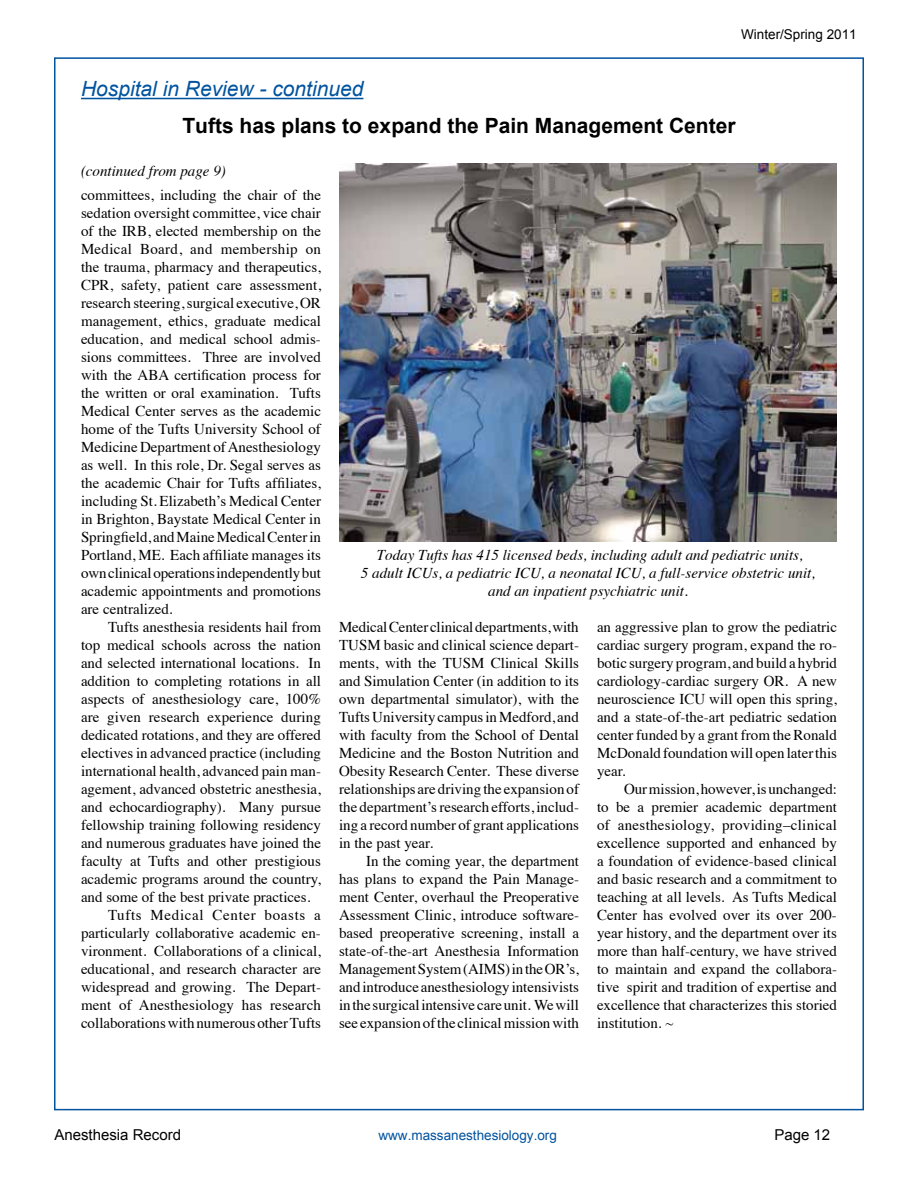
<style>
.page{position:relative;width:918px;height:1188px;background:#fff}
.page>*{position:absolute;margin:0;border:0;box-sizing:border-box;transform-origin:0 0}
.t1{font:700 21px "Arial";color:#000}
.t2{font:italic 21px "Arial";color:#00539f}
.t3{font:15px/18px "Times";color:#000;text-align:justify}
.t4{font:italic 15px/18px "Times";color:#000;text-align:center}
.t5{font:15px "Times";letter-spacing:.045em;color:#000}
.t6{font:15px "Arial";color:#000}
.t7{font:13.5px "Arial";color:#00539f}
.t8{font:13.5px "Arial";color:#000}
</style>
<div class="page">
<div style="left:54px;top:57px;width:810px;height:1053px;background:#fff;border:2px solid #00539f"></div>
<hr style="left:81px;top:98px;width:282px;height:1px;background:#00539f">
<img style="left:339px;top:163px;width:498px;height:378px">
<h1 class="t2" style="left:81px;top:75px;width:284px">Hospital in Review - continued</h1>
<p class="t8" style="left:741px;top:26px;width:117px">Winter/Spring 2011</p>
<h1 class="t1" style="left:182px;top:112px;width:555px">Tufts has plans to expand the Pain Management Center</h1>
<p class="t4" style="left:81px;top:161px;width:146px">(continued from page 9)</p>
<p class="t3" style="left:81px;top:185px;width:242px">committees, including the chair of the sedation oversight committee, vice chair of the IRB, elected membership on the Medical Board, and membership on the trauma, pharmacy and therapeutics, CPR, safety, patient care assessment, research steering, surgical executive, OR management, ethics, graduate medical education, and medical school admis&shy;sions committees. Three are involved with the ABA certification process for the written or oral examination. Tufts Medical Center serves as the academic home of the Tufts University School of Medicine Department of Anesthesiology as well. In this role, Dr. Segal serves as the academic Chair for Tufts affiliates, including St. Elizabeth’s Medical Center in Brighton, Baystate Medical Center in Springfield, and Maine Medical Center in Portland, ME. Each affiliate manages its own clinical operations independently but academic appointments and promotions are centralized.</p>
<p class="t3" style="left:108px;top:617px;width:214px">Tufts anesthesia residents hail from</p>
<p class="t3" style="left:81px;top:635px;width:241px">top medical schools across the nation</p>
<p class="t3" style="left:81px;top:653px;width:241px">and selected international locations. In</p>
<p class="t3" style="left:81px;top:671px;width:242px">addition to completing rotations in all</p>
<p class="t3" style="left:81px;top:689px;width:241px">aspects of anesthesiology care, 100%</p>
<p class="t3" style="left:81px;top:707px;width:241px">are given research experience during</p>
<p class="t3" style="left:81px;top:725px;width:242px">dedicated rotations, and they are offered</p>
<p class="t3" style="left:81px;top:743px;width:242px">electives in advanced practice (including</p>
<p class="t3" style="left:81px;top:761px;width:242px">international health, advanced pain man-</p>
<p class="t3" style="left:81px;top:779px;width:241px">agement, advanced obstetric anesthesia,</p>
<p class="t3" style="left:81px;top:797px;width:242px">and echocardiography). Many pursue</p>
<p class="t3" style="left:81px;top:815px;width:242px">fellowship training following residency</p>
<p class="t3" style="left:81px;top:833px;width:241px">and numerous graduates have joined the</p>
<p class="t3" style="left:81px;top:851px;width:241px">faculty at Tufts and other prestigious</p>
<p class="t3" style="left:81px;top:869px;width:241px">academic programs around the country,</p>
<p class="t3" style="left:81px;top:887px;width:231px">and some of the best private practices.</p>
<p class="t5" style="left:108px;top:901px;width:214px">Tufts Medical Center boasts a</p>
<p class="t3" style="left:81px;top:923px;width:241px">particularly collaborative academic en-</p>
<p class="t3" style="left:81px;top:941px;width:242px">vironment. Collaborations of a clinical,</p>
<p class="t3" style="left:81px;top:959px;width:242px">educational, and research character are</p>
<p class="t3" style="left:81px;top:977px;width:241px">widespread and growing. The Depart-</p>
<p class="t3" style="left:81px;top:995px;width:242px">ment of Anesthesiology has research</p>
<p class="t3" style="left:81px;top:1013px;width:242px">collaborations with numerous other Tufts</p>
<p class="t4" style="left:361px;top:545px;width:456px">Today Tufts has 415 licensed beds, including adult and pediatric units,<br>5 adult ICUs, a pediatric ICU, a neonatal ICU, a full-service obstetric unit, and an inpatient psychiatric unit.</p>
<p class="t3" style="left:339px;top:617px;width:242px">Medical Center clinical departments, with TUSM basic and clinical science depart&shy;ments, with the TUSM Clinical Skills and Simulation Center (in addition to its own departmental simulator), with the Tufts University campus in Medford, and with faculty from the School of Dental Medicine and the Boston Nutrition and Obesity Research Center. These diverse relationships are driving the expansion of the department’s research efforts, includ&shy;ing a record number of grant applications in the past year.</p>
<p class="t3" style="left:339px;top:851px;width:242px;text-indent:27px">In the coming year, the department has plans to expand the Pain Manage&shy;ment Center, overhaul the Preoperative Assessment Clinic, introduce software&shy;based preoperative screening, install a state-of-the-art Anesthesia Information Management System (AIMS) in the OR’s, and introduce anesthesiology intensivists in the surgical intensive care unit. We will see expansion of the clinical mission with</p>
<p class="t3" style="left:597px;top:617px;width:242px">an aggressive plan to grow the pediatric cardiac surgery program, expand the ro&shy;botic surgery program, and build a hybrid cardiology-cardiac surgery OR. A new neuroscience ICU will open this spring, and a state-of-the-art pediatric sedation center funded by a grant from the Ronald McDonald foundation will open later this year.</p>
<p class="t3" style="left:597px;top:779px;width:242px;text-indent:27px">Our mission, however, is unchanged: to be a premier academic department of anesthesiology, providing–clinical excellence supported and enhanced by a foundation of evidence-based clinical and basic research and a commitment to teaching at all levels. As Tufts Medical Center has evolved over its over 200- year history, and the department over its more than half-century, we have strived to maintain and expand the collabora&shy;tive spirit and tradition of expertise and excellence that characterizes this storied institution. ~</p>
<p class="t6" style="left:54px;top:1125px;width:128px">Anesthesia Record</p>
<p class="t7" style="left:378px;top:1127px;width:180px">www.massanesthesiology.org</p>
<p class="t6" style="left:774px;top:1125px;width:57px">Page 12</p>
</div>
